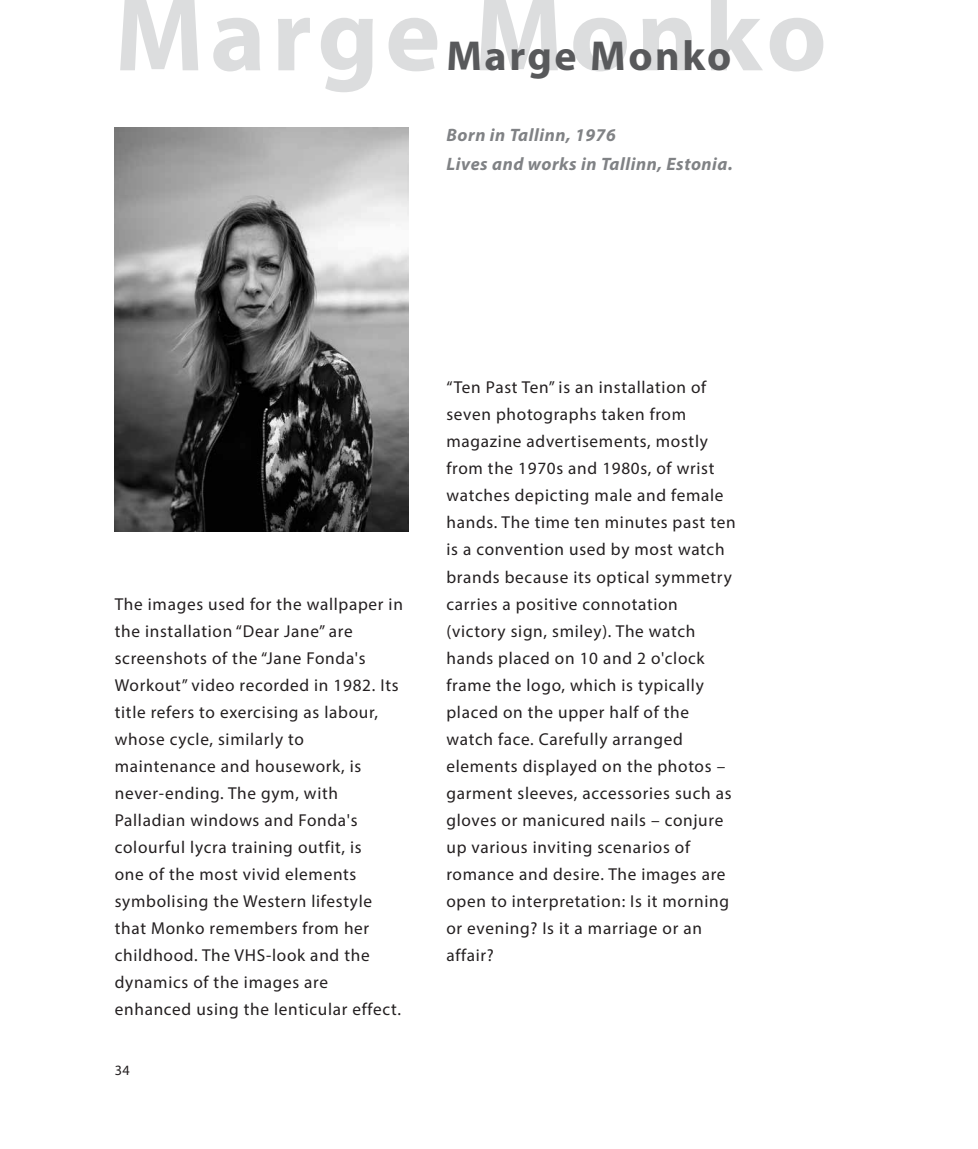
<style>
.page{position:relative;width:978px;height:1149px;background:#fff}
.page>*{position:absolute;margin:0;border:0;box-sizing:border-box;transform-origin:0 0}
.t1{font:700 105px "Myriad Pro";letter-spacing:.06em;color:#dcddde}
.t2{font:700 42px "Myriad Pro";letter-spacing:.06em;color:#58595b}
.t3{font:italic 700 18px/28.5px "Myriad Pro";letter-spacing:.03em;color:#808285}
.t4{font:17.25px/27px "Myriad Pro";letter-spacing:.04em;color:#231f20}
.t5{font:14.25px "Myriad Pro";color:#231f20}
</style>
<div class="page">
<img style="left:115px;top:128px;width:293px;height:403px">
<h1 class="t1" style="left:115px;top:-34px;width:714px">Marge Monko</h1>
<h2 class="t2" style="left:446px;top:29px;width:286px">Marge Monko</h2>
<p class="t3" style="left:446px;top:120px;width:288px">Born in Tallinn, 1976<br>Lives and works in Tallinn, Estonia.</p>
<p class="t4" style="left:115px;top:590px;width:290px">The images used for the wallpaper in the installation “Dear Jane” are screenshots of the “Jane Fonda's<br>Workout” video recorded in 1982. Its title refers to exercising as labour, whose cycle, similarly to maintenance and housework, is never-ending. The gym, with<br>Palladian windows and Fonda's colourful lycra training outfit, is<br>one of the most vivid elements symbolising the Western lifestyle that Monko remembers from her childhood. The VHS-look and the dynamics of the images are enhanced using the lenticular effect.</p>
<p class="t5" style="left:115px;top:1060px;width:17px">34</p>
<p class="t4" style="left:446px;top:373px;width:291px">“Ten Past Ten” is an installation of seven photographs taken from magazine advertisements, mostly from the 1970s and 1980s, of wrist watches depicting male and female hands. The time ten minutes past ten is a convention used by most watch brands because its optical symmetry carries a positive connotation (victory sign, smiley). The watch hands placed on 10 and 2 o'clock frame the logo, which is typically placed on the upper half of the watch face. Carefully arranged elements displayed on the photos – garment sleeves, accessories such as gloves or manicured nails – conjure up various inviting scenarios of romance and desire. The images are open to interpretation: Is it morning or evening? Is it a marriage or an affair?</p>
</div>
